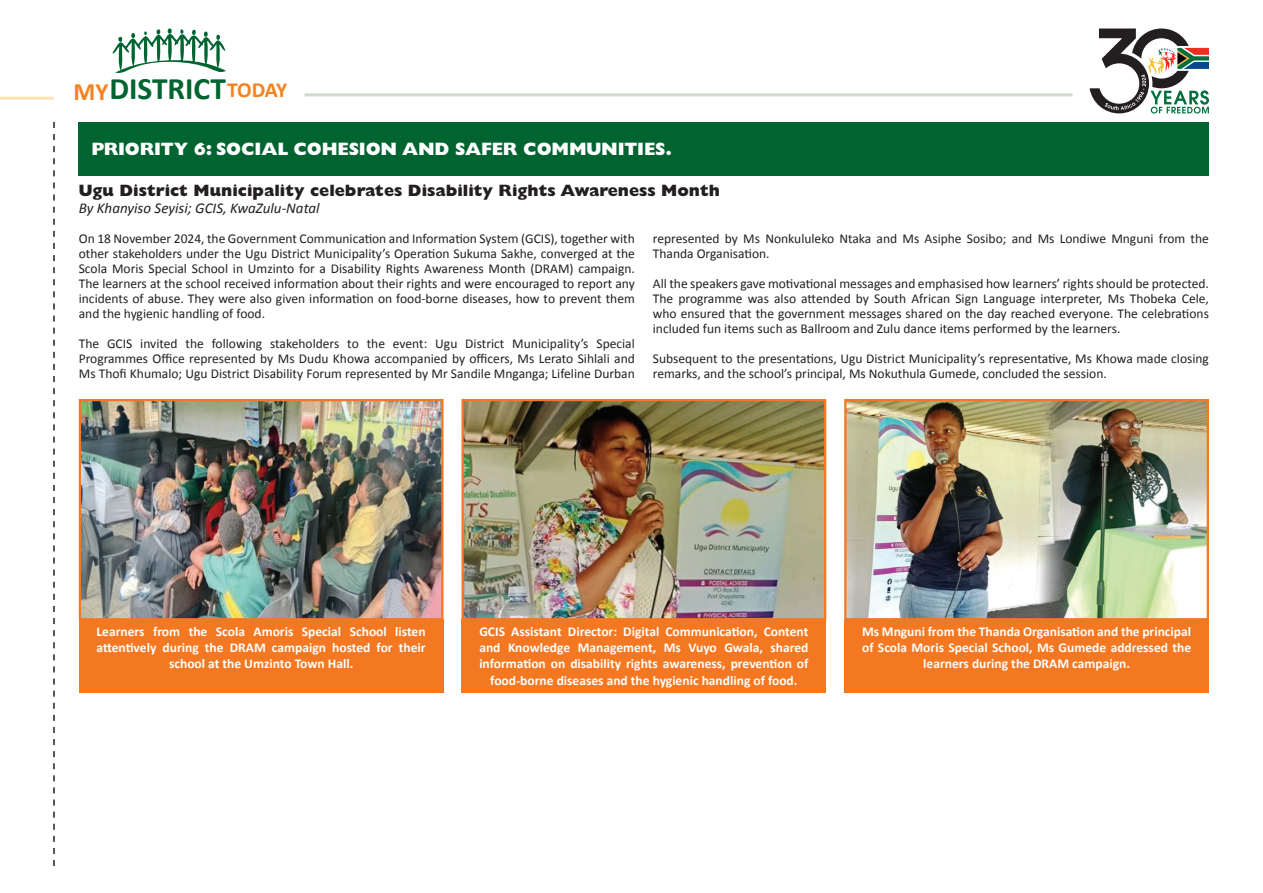
<style>
.page{position:relative;width:1263px;height:893px;background:#fff}
.page>*{position:absolute;margin:0;border:0;box-sizing:border-box;transform-origin:0 0}
.t1{font:700 31.35px "Calibri";color:#006431}
.t2{font:800 18px "Gill Sans MT Pro";letter-spacing:-.01em;color:#fff}
.t3{font:800 16.5px "Gill Sans MT Pro";color:#231f20}
.t4{font:italic 15px "Calibri";color:#231f20}
.t5{font:13.5px/15px "Calibri";color:#231f20;text-align:justify}
.t6{font:700 13.5px/16.2px "Calibri";color:#fff;text-align:center}
.s1{font-size:25.05px;color:#f58220}
.s2{font-size:21.6px;color:#f58220}
</style>
<div class="page">
<div style="left:79px;top:122px;width:1130px;height:54px;background:#006431"></div>
<svg style="left:53px;top:122px;width:2px;height:744px"></svg>
<hr style="left:0;top:97px;width:54px;height:3px;background:#fee2b7">
<hr style="left:304px;top:93px;width:768px;height:3px;background:#ccdcd0">
<svg style="left:113px;top:28px;width:113px;height:45px"></svg>
<svg style="left:1089px;top:29px;width:120px;height:85px"></svg>
<img style="left:82px;top:402px;width:358px;height:215px">
<div style="left:79px;top:399px;width:364px;height:221px;border:2px solid #f47721"></div>
<div style="left:79px;top:619px;width:364px;height:73px;background:#f47721"></div>
<img style="left:464px;top:402px;width:359px;height:215px">
<div style="left:461px;top:399px;width:365px;height:221px;border:2px solid #f47721"></div>
<div style="left:461px;top:619px;width:365px;height:73px;background:#f47721"></div>
<img style="left:847px;top:402px;width:359px;height:215px">
<div style="left:844px;top:399px;width:365px;height:221px;border:2px solid #f47721"></div>
<div style="left:844px;top:619px;width:365px;height:73px;background:#f47721"></div>
<h1 class="t1" style="left:73px;top:69px;width:215px"><span class="s1">MY</span>DISTRICT<span class="s2">TODAY</span></h1>
<h2 class="t2" style="left:91px;top:138px;width:582px">PRIORITY 6: SOCIAL COHESION AND SAFER COMMUNITIES.</h2>
<p class="t3" style="left:79px;top:181px;width:643px">Ugu District Municipality celebrates Disability Rights Awareness Month</p>
<p class="t4" style="left:79px;top:197px;width:242px">By Khanyiso Seyisi; GCIS, KwaZulu-Natal</p>
<p class="t5" style="left:79px;top:231px;width:558px">On 18 November 2024, the Government Communication and Information System (GCIS), together with other stakeholders under the Ugu District Municipality’s Operation Sukuma Sakhe, converged at the Scola Moris Special School in Umzinto for a Disability Rights Awareness Month (DRAM) campaign.<br>The learners at the school received information about their rights and were encouraged to report any incidents of abuse. They were also given information on food-borne diseases, how to prevent them and the hygienic handling of food.</p>
<p class="t5" style="left:79px;top:336px;width:558px">The GCIS invited the following stakeholders to the event: Ugu District Municipality’s Special Programmes Office represented by Ms Dudu Khowa accompanied by officers, Ms Lerato Sihlali and Ms Thofi Khumalo; Ugu District Disability Forum represented by Mr Sandile Mnganga; Lifeline Durban</p>
<p class="t5" style="left:653px;top:231px;width:558px">represented by Ms Nonkululeko Ntaka and Ms Asiphe Sosibo; and Ms Londiwe Mnguni from the<br>Thanda Organisation.</p>
<p class="t5" style="left:653px;top:276px;width:558px">All the speakers gave motivational messages and emphasised how learners’ rights should be protected.<br>The programme was also attended by South African Sign Language interpreter, Ms Thobeka Cele, who ensured that the government messages shared on the day reached everyone. The celebrations included fun items such as Ballroom and Zulu dance items performed by the learners.</p>
<p class="t5" style="left:653px;top:351px;width:558px">Subsequent to the presentations, Ugu District Municipality’s representative, Ms Khowa made closing remarks, and the school’s principal, Ms Nokuthula Gumede, concluded the session.</p>
<p class="t6" style="left:97px;top:623px;width:331px">Learners from the Scola Amoris Special School listen attentively during the DRAM campaign hosted for their school at the Umzinto Town Hall.</p>
<p class="t6" style="left:479px;top:623px;width:331px">GCIS Assistant Director: Digital Communication, Content and Knowledge Management, Ms Vuyo Gwala, shared information on disability rights awareness, prevention of food-borne diseases and the hygienic handling of food.</p>
<p class="t6" style="left:862px;top:623px;width:331px">Ms Mnguni from the Thanda Organisation and the principal of Scola Moris Special School, Ms Gumede addressed the learners during the DRAM campaign.</p>
</div>
